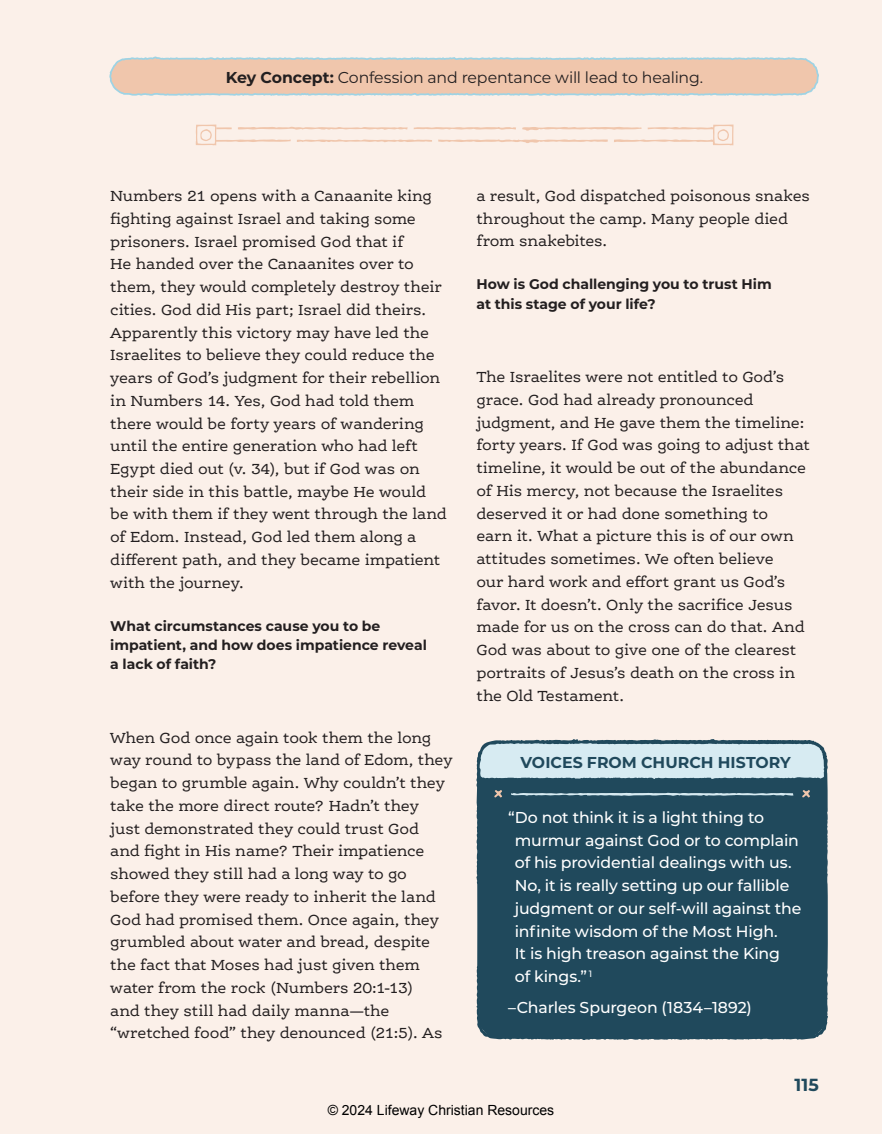
<style>
.page{position:relative;width:882px;height:1134px;background:#fbf0e9}
.page>*{position:absolute;margin:0;border:0;box-sizing:border-box;transform-origin:0 0}
.t1{font:700 17.5px "Montserrat";color:#20495c}
.t2{font:15.75px/22.8px "Ernestine Pro";letter-spacing:-.015em;color:#231f20}
.t3{font:500 15.75px/22.8px "Montserrat";letter-spacing:-.01em;color:#fff}
.t4{font:15.75px "Montserrat";letter-spacing:-.01em;color:#231f20}
.t5{font:700 15.75px "Montserrat";letter-spacing:.005em;color:#20495c}
.t6{font:700 14px/19.2px "Montserrat";color:#231f20}
.t7{font:14px "Arial";color:#000}
.s1{font-weight:700}
</style>
<div class="page">
<svg style="left:109px;top:56px;width:710px;height:40px;background:#e9cab5"></svg>
<svg style="left:196px;top:125px;width:538px;height:20px"></svg>
<svg style="left:476px;top:739px;width:72px;height:301px;background:#395f70"></svg>
<svg style="left:548px;top:739px;width:280px;height:301px;background:#365c6e"></svg>
<svg style="left:511px;top:792px;width:282px;height:4px"></svg>
<svg style="left:494px;top:790px;width:8px;height:8px"></svg>
<svg style="left:802px;top:790px;width:8px;height:8px"></svg>
<p class="t4" style="left:226px;top:66px;width:479px"><span class="s1">Key Concept:</span> Confession and repentance will lead to healing.</p>
<p class="t2" style="left:110px;top:184px;width:338px">Numbers 21 opens with a Canaanite king fighting against Israel and taking some prisoners. Israel promised God that if<br>He handed over the Canaanites over to them, they would completely destroy their cities. God did His part; Israel did theirs.<br>Apparently this victory may have led the Israelites to believe they could reduce the years of God’s judgment for their rebellion in Numbers 14. Yes, God had told them there would be forty years of wandering until the entire generation who had left Egypt died out (v. 34), but if God was on their side in this battle, maybe He would be with them if they went through the land of Edom. Instead, God led them along a different path, and they became impatient with the journey.</p>
<p class="t6" style="left:110px;top:615px;width:318px">What circumstances cause you to be impatient, and how does impatience reveal a lack of faith?</p>
<p class="t2" style="left:110px;top:726px;width:344px">When God once again took them the long way round to bypass the land of Edom, they began to grumble again. Why couldn’t they take the more direct route? Hadn’t they just demonstrated they could trust God and fight in His name? Their impatience showed they still had a long way to go before they were ready to inherit the land God had promised them. Once again, they grumbled about water and bread, despite the fact that Moses had just given them water from the rock (Numbers 20:1-13)<br>and they still had daily manna—the “wretched food” they denounced (21:5). As</p>
<p class="t2" style="left:476px;top:184px;width:335px">a result, God dispatched poisonous snakes throughout the camp. Many people died from snakebites.</p>
<p class="t6" style="left:476px;top:274px;width:297px">How is God challenging you to trust Him at this stage of your life?</p>
<p class="t2" style="left:476px;top:365px;width:335px">The Israelites were not entitled to God’s grace. God had already pronounced judgment, and He gave them the timeline: forty years. If God was going to adjust that timeline, it would be out of the abundance of His mercy, not because the Israelites deserved it or had done something to<br>earn it. What a picture this is of our own attitudes sometimes. We often believe<br>our hard work and effort grant us God’s favor. It doesn’t. Only the sacrifice Jesus made for us on the cross can do that. And God was about to give one of the clearest portraits of Jesus’s death on the cross in the Old Testament.</p>
<p class="t5" style="left:521px;top:751px;width:272px">VOICES FROM CHURCH HISTORY</p>
<p class="t3" style="left:515px;top:805px;width:288px;text-indent:-7px">“Do not think it is a light thing to murmur against God or to complain of his providential dealings with us.<br>No, it is really setting up our fallible judgment or our self-will against the infinite wisdom of the Most High.<br>It is high treason against the King<br>of kings.” <sup>1</sup></p>
<p class="t3" style="left:508px;top:995px;width:245px">–Charles Spurgeon (1834–1892)</p>
<p class="t1" style="left:794px;top:1072px;width:26px">115</p>
<p class="t7" style="left:328px;top:1101px;width:228px">© 2024 Lifeway Christian Resources</p>
</div>
